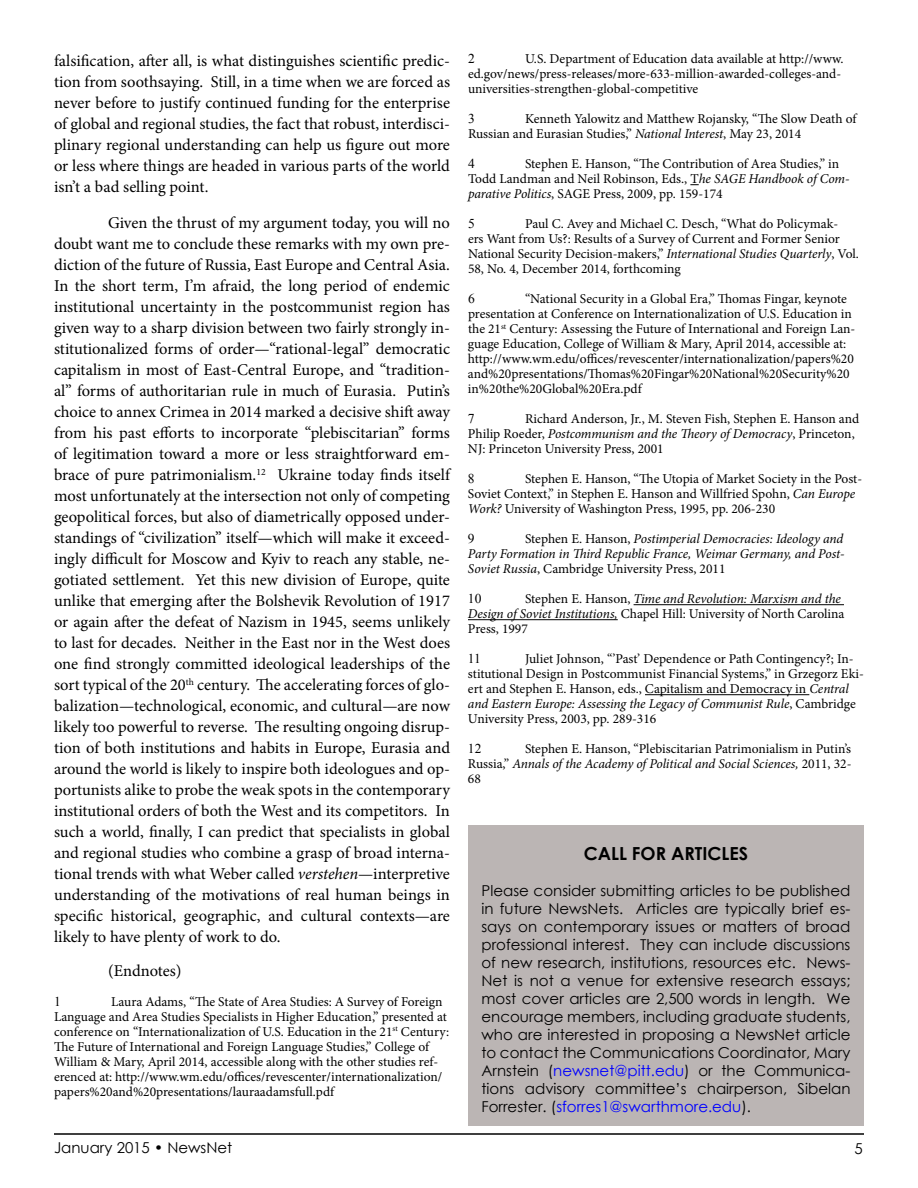
<style>
.page{position:relative;width:918px;height:1188px;background:#fff}
.page>*{position:absolute;margin:0;border:0;box-sizing:border-box;transform-origin:0 0}
.t1{font:700 18px "Century Gothic";color:#000}
.t2{font:16.5px/21px "Minion Pro";letter-spacing:-.005em;color:#000;text-align:justify}
.t3{font:15px/18px "Century Gothic";color:#000;text-align:justify}
.t4{font:13.5px/15px "Minion Pro";color:#000}
.t5{font:italic 13.5px/15px "Minion Pro";letter-spacing:-.01em;color:#000;text-align:justify}
.t6{font:13.5px "Times New Roman";color:#000}
.s1{font-style:italic}
.s2{font-style:normal}
.s3{color:#00f}
</style>
<div class="page">
<hr style="left:54px;top:1133px;width:810px;height:2px;background:#000">
<hr style="left:634px;top:604px;width:210px;height:1px;background:#000">
<hr style="left:468px;top:619px;width:150px;height:1px;background:#000">
<hr style="left:645px;top:694px;width:164px;height:1px;background:#000">
<div style="left:468px;top:825px;width:396px;height:300px;background:#bbb5b4"></div>
<p class="t2" style="left:54px;top:50px;width:398px">falsification, after all, is what distinguishes scientific predic&shy;tion from soothsaying. Still, in a time when we are forced as never before to justify continued funding for the enterprise of global and regional studies, the fact that robust, interdisci&shy;plinary regional understanding can help us figure out more or less where things are headed in various parts of the world isn’t a bad selling point.</p>
<p class="t2" style="left:54px;top:212px;width:398px;text-indent:54px">Given the thrust of my argument today, you will no doubt want me to conclude these remarks with my own pre&shy;diction of the future of Russia, East Europe and Central Asia.<br>In the short term, I’m afraid, the long period of endemic institutional uncertainty in the postcommunist region has given way to a sharp division between two fairly strongly in&shy;stitutionalized forms of order—“rational-legal” democratic capitalism in most of East-Central Europe, and “tradition&shy;al” forms of authoritarian rule in much of Eurasia. Putin’s choice to annex Crimea in 2014 marked a decisive shift away from his past efforts to incorporate “plebiscitarian” forms of legitimation toward a more or less straightforward em&shy;brace of pure patrimonialism.<sup>12</sup> Ukraine today finds itself most unfortunately at the intersection not only of competing geopolitical forces, but also of diametrically opposed under&shy;standings of “civilization” itself—which will make it exceed&shy;ingly difficult for Moscow and Kyiv to reach any stable, ne&shy;gotiated settlement. Yet this new division of Europe, quite unlike that emerging after the Bolshevik Revolution of 1917 or again after the defeat of Nazism in 1945, seems unlikely to last for decades. Neither in the East nor in the West does one find strongly committed ideological leaderships of the sort typical of the 20<sup>th</sup> century. The accelerating forces of glo&shy;balization—technological, economic, and cultural—are now likely too powerful to reverse. The resulting ongoing disrup&shy;tion of both institutions and habits in Europe, Eurasia and around the world is likely to inspire both ideologues and op&shy;portunists alike to probe the weak spots in the contemporary institutional orders of both the West and its competitors. In such a world, finally, I can predict that specialists in global and regional studies who combine a grasp of broad interna&shy;tional trends with what Weber called <span class="s1">verstehen</span>—interpretive understanding of the motivations of real human beings in specific historical, geographic, and cultural contexts—are likely to have plenty of work to do.</p>
<p class="t2" style="left:108px;top:960px;width:75px">(Endnotes)</p>
<p class="t6" style="left:54px;top:992px;width:8px">1</p>
<p class="t4" style="left:54px;top:994px;width:397px;text-indent:57px">Laura Adams, “The State of Area Studies: A Survey of Foreign Language and Area Studies Specialists in Higher Education,” presented at conference on “Internationalization of U.S. Education in the 21<sup>st</sup> Century:<br>The Future of International and Foreign Language Studies,” College of William &amp; Mary, April 2014, accessible along with the other studies ref&shy;erenced at: http://www.wm.edu/offices/revescenter/internationalization/ papers%20and%20presentations/lauraadamsfull.pdf</p>
<p class="t4" style="left:468px;top:52px;width:377px;text-indent:57px">U.S. Department of Education data available at http://www. ed.gov/news/press-releases/more-633-million-awarded-colleges-and&shy;universities-strengthen-global-competitive</p>
<p class="t6" style="left:468px;top:109px;width:8px">3</p>
<p class="t6" style="left:468px;top:49px;width:8px">2</p>
<p class="t4" style="left:468px;top:112px;width:390px;text-indent:57px">Kenneth Yalowitz and Matthew Rojansky, “The Slow Death of<br>Russian and Eurasian Studies,” <span class="s1">National Interest</span>, May 23, 2014</p>
<p class="t6" style="left:468px;top:154px;width:8px">4</p>
<p class="t4" style="left:468px;top:157px;width:383px;text-indent:57px">Stephen E. Hanson, “The Contribution of Area Studies,” in<br>Todd Landman and Neil Robinson, Eds., T<span class="s1">he SAGE Handbook of Com&shy;parative Politics</span>, SAGE Press, 2009, pp. 159-174</p>
<p class="t6" style="left:468px;top:214px;width:8px">5</p>
<p class="t4" style="left:468px;top:217px;width:392px;text-indent:57px">Paul C. Avey and Michael C. Desch, “What do Policymak-<br>ers Want from Us?: Results of a Survey of Current and Former Senior National Security Decision-makers,” <span class="s1">International Studies Quarterly</span>, Vol.<br>58, No. 4, December 2014, forthcoming</p>
<p class="t6" style="left:468px;top:289px;width:8px">6</p>
<p class="t4" style="left:468px;top:292px;width:389px;text-indent:57px">“National Security in a Global Era,” Thomas Fingar, keynote presentation at Conference on Internationalization of U.S. Education in the 21<sup>st</sup> Century: Assessing the Future of International and Foreign Lan&shy;guage Education, College of William &amp; Mary, April 2014, accessible at: http://www.wm.edu/offices/revescenter/internationalization/papers%20 and%20presentations/Thomas%20Fingar%20National%20Security%20 in%20the%20Global%20Era.pdf</p>
<p class="t6" style="left:468px;top:409px;width:8px">7</p>
<p class="t4" style="left:468px;top:412px;width:393px;text-indent:57px">Richard Anderson, Jr., M. Steven Fish, Stephen E. Hanson and<br>Philip Roeder, <span class="s1">Postcommunism and the Theory of Democracy</span>, Princeton,<br>NJ: Princeton University Press, 2001</p>
<p class="t6" style="left:468px;top:469px;width:8px">8</p>
<p class="t4" style="left:468px;top:472px;width:396px;text-indent:57px">Stephen E. Hanson, “The Utopia of Market Society in the Post-<br>Soviet Context,” in Stephen E. Hanson and Willfried Spohn, <span class="s1">Can Europe<br>Work?</span> University of Washington Press, 1995, pp. 206-230</p>
<p class="t6" style="left:468px;top:529px;width:8px">9</p>
<p class="t5" style="left:468px;top:532px;width:378px;text-indent:57px"><span class="s2">Stephen E. Hanson,</span> Postimperial Democracies: Ideology and Party Formation in Third Republic France, Weimar Germany, and Post-Soviet Russia<span class="s2">, Cambridge University Press, 2011</span></p>
<p class="t6" style="left:468px;top:589px;width:15px">10</p>
<p class="t4" style="left:468px;top:592px;width:378px;text-indent:57px">Stephen E. Hanson, <span class="s1">Time and Revolution: Marxism and the<br>Design of Soviet Institutions,</span> Chapel Hill: University of North Carolina<br>Press, 1997</p>
<p class="t6" style="left:468px;top:649px;width:15px">11</p>
<p class="t4" style="left:468px;top:652px;width:397px;text-indent:57px">Juliet Johnson, “’Past’ Dependence or Path Contingency?; In&shy;stitutional Design in Postcommunist Financial Systems,” in Grzegorz Eki&shy;ert and Stephen E. Hanson, eds., Capitalism and Democracy in <span class="s1">Central and Eastern Europe: Assessing the Legacy of Communist Rule</span>, Cambridge University Press, 2003, pp. 289-316</p>
<p class="t6" style="left:468px;top:739px;width:15px">12</p>
<p class="t4" style="left:468px;top:742px;width:385px;text-align:justify;text-indent:57px">Stephen E. Hanson, “Plebiscitarian Patrimonialism in Putin’s Russia,” <span class="s1">Annals of the Academy of Political and Social Sciences,</span> 2011, 32- 68</p>
<h1 class="t1" style="left:584px;top:840px;width:166px">CALL FOR ARTICLES</h1>
<p class="t3" style="left:482px;top:882px;width:371px">Please consider submitting articles to be published in future NewsNets. Articles are typically brief es&shy;says on contemporary issues or matters of broad professional interest. They can include discussions of new research, institutions, resources etc. News-Net is not a venue for extensive research essays; most cover articles are 2,500 words in length. We encourage members, including graduate students, who are interested in proposing a NewsNet article to contact the Communications Coordinator, Mary Arnstein (<span class="s3">newsnet@pitt.edu</span>) or the Communica&shy;tions advisory committee’s chairperson, Sibelan Forrester. (<span class="s3">sforres1@swarthmore.edu</span>).</p>
<p class="t3" style="left:54px;top:1138px;width:180px">January 2015 • NewsNet</p>
<p class="t3" style="left:855px;top:1139px;width:10px">5</p>
</div>
